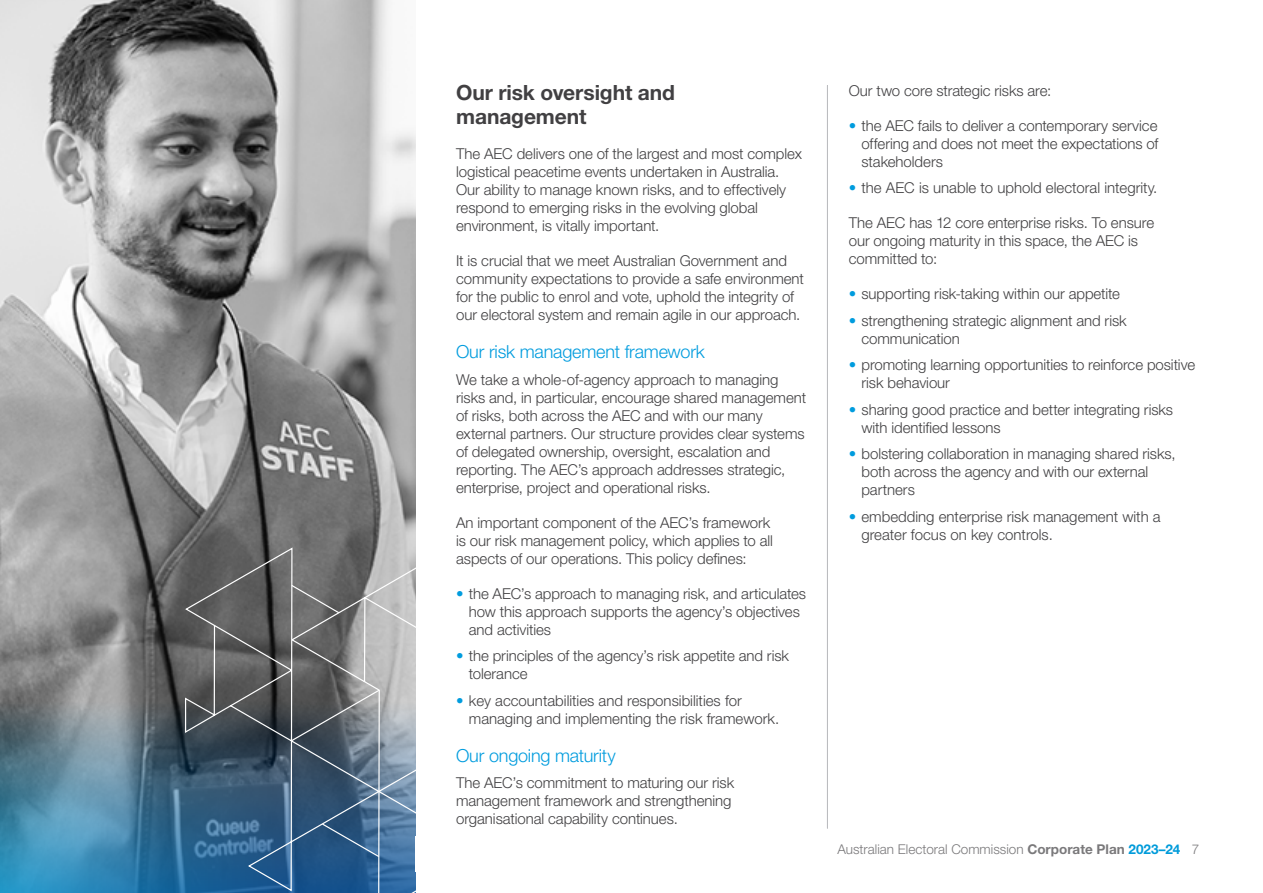
<style>
.page{position:relative;width:1263px;height:893px;background:#fff}
.page>*{position:absolute;margin:0;border:0;box-sizing:border-box;transform-origin:0 0}
.t1{font:700 21px/24px "Helvetica Neue LT Std";letter-spacing:-.005em;color:#414042}
.t2{font:300 18px "Helvetica Neue LT Std";letter-spacing:-.01em;color:#009cde}
.BODY_TEXT{font:300 15px/18px "Helvetica Neue LT Std";letter-spacing:-.005em;color:#414042}
.t3{font:300 13.5px "Helvetica Neue LT Std";color:#7a797b}
.s1{color:#009cde}
.s2{font-weight:700}
.s3{font-weight:700;color:#009bda}
</style>
<div class="page">
<img style="left:0;top:0;width:415px;height:893px">
<svg style="left:184px;top:546px;width:232px;height:347px;background:#4b5d6c"></svg>
<svg style="left:290px;top:564px;width:126px;height:329px;background:#7b92a8"></svg>
<svg style="left:290px;top:584px;width:91px;height:274px;background:#62707d"></svg>
<div style="left:415px;top:837px;width:38px;height:35px;background:#fff"></div>
<hr style="left:827px;top:85px;width:1px;height:743px;background:#bbbcbf">
<h2 class="t1" style="left:456px;top:80px;width:220px">Our risk oversight and management</h2>
<p class="BODY_TEXT" style="left:456px;top:144px;width:347px">The AEC delivers one of the largest and most complex logistical peacetime events undertaken in Australia.<br>Our ability to manage known risks, and to effectively respond to emerging risks in the evolving global environment, is vitally important.</p>
<p class="BODY_TEXT" style="left:456px;top:251px;width:349px">It is crucial that we meet Australian Government and community expectations to provide a safe environment for the public to enrol and vote, uphold the integrity of our electoral system and remain agile in our approach.</p>
<h3 class="t2" style="left:456px;top:341px;width:250px">Our risk management framework</h3>
<p class="BODY_TEXT" style="left:456px;top:370px;width:352px">We take a whole-of-agency approach to managing risks and, in particular, encourage shared management of risks, both across the AEC and with our many external partners. Our structure provides clear systems of delegated ownership, oversight, escalation and reporting. The AEC’s approach addresses strategic, enterprise, project and operational risks.</p>
<p class="BODY_TEXT" style="left:456px;top:513px;width:318px">An important component of the AEC’s framework is our risk management policy, which applies to all aspects of our operations. This policy defines:</p>
<p class="BODY_TEXT" style="left:469px;top:584px;width:339px;text-indent:-13px"><span class="s1">•</span> the AEC’s approach to managing risk, and articulates how this approach supports the agency’s objectives and activities</p>
<p class="BODY_TEXT" style="left:469px;top:646px;width:322px;text-indent:-13px"><span class="s1">•</span> the principles of the agency’s risk appetite and risk tolerance</p>
<p class="BODY_TEXT" style="left:469px;top:691px;width:312px;text-indent:-13px"><span class="s1">•</span> key accountabilities and responsibilities for managing and implementing the risk framework.</p>
<h3 class="t2" style="left:456px;top:744px;width:161px">Our ongoing maturity</h3>
<p class="BODY_TEXT" style="left:456px;top:773px;width:280px">The AEC’s commitment to maturing our risk management framework and strengthening organisational capability continues.</p>
<p class="BODY_TEXT" style="left:849px;top:81px;width:204px">Our two core strategic risks are:</p>
<p class="BODY_TEXT" style="left:861px;top:116px;width:299px;text-align:justify;text-indent:-13px"><span class="s1">•</span> the AEC fails to deliver a contemporary service offering and does not meet the expectations of stakeholders</p>
<p class="BODY_TEXT" style="left:849px;top:179px;width:310px"><span class="s1">•</span> the AEC is unable to uphold electoral integrity.</p>
<p class="BODY_TEXT" style="left:849px;top:214px;width:307px">The AEC has 12 core enterprise risks. To ensure our ongoing maturity in this space, the AEC is committed to:</p>
<p class="BODY_TEXT" style="left:849px;top:285px;width:273px"><span class="s1">•</span> supporting risk-taking within our appetite</p>
<p class="BODY_TEXT" style="left:861px;top:311px;width:267px;text-indent:-13px"><span class="s1">•</span> strengthening strategic alignment and risk communication</p>
<p class="BODY_TEXT" style="left:861px;top:356px;width:335px;text-indent:-13px"><span class="s1">•</span> promoting learning opportunities to reinforce positive risk behaviour</p>
<p class="BODY_TEXT" style="left:861px;top:400px;width:313px;text-indent:-13px"><span class="s1">•</span> sharing good practice and better integrating risks with identified lessons</p>
<p class="BODY_TEXT" style="left:861px;top:445px;width:316px;text-indent:-13px"><span class="s1">•</span> bolstering collaboration in managing shared risks, both across the agency and with our external partners</p>
<p class="BODY_TEXT" style="left:861px;top:507px;width:301px;text-indent:-13px"><span class="s1">•</span> embedding enterprise risk management with a greater focus on key controls.</p>
<p class="t3" style="left:837px;top:841px;width:363px">Australian Electoral Commission <span class="s2">Corporate Plan</span> <span class="s3">2023–24</span> 7</p>
</div>
